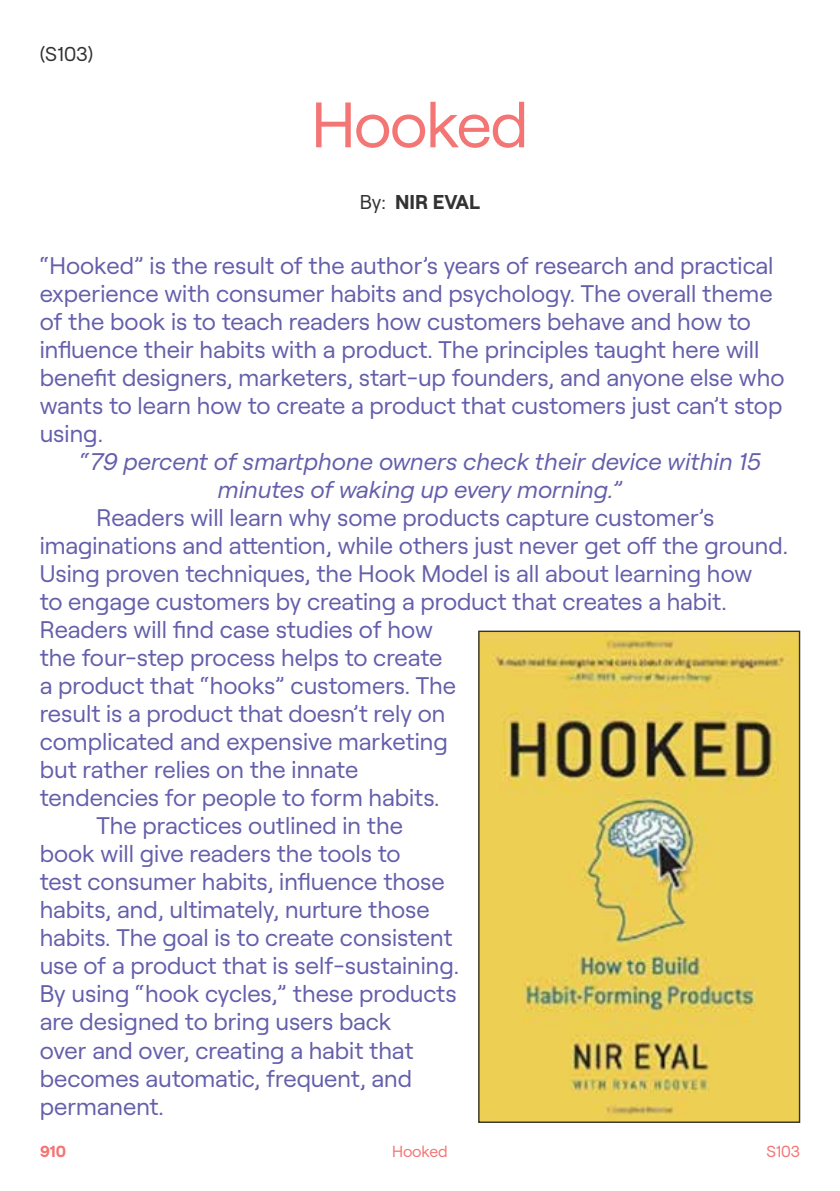
<style>
.page{position:relative;width:840px;height:1191px;background:#fff}
.page>*{position:absolute;margin:0;border:0;box-sizing:border-box;transform-origin:0 0}
.t1{font:64px "Roobert";letter-spacing:-.025em;color:#f37574}
.t2{font:24px/28px "Roobert";color:#645faa}
.t3{font:italic 24px/28px "Roobert";color:#645faa;text-align:center}
.t4{font:700 20px "Roobert";color:#333}
.t5{font:20px "Roobert";color:#333}
.t6{font:16px "Roobert";letter-spacing:-.01em;color:#f37574}
.t7{font:700 16px "Roobert";color:#f37574}
.s1{font-weight:400}
</style>
<div class="page">
<img style="left:480px;top:632px;width:317px;height:489px">
<div style="left:478px;top:630px;width:321px;height:493px;border:1px solid #333"></div>
<p class="t5" style="left:40px;top:39px;width:55px">(S103)</p>
<h1 class="t1" style="left:311px;top:77px;width:219px">Hooked</h1>
<p class="t4" style="left:359px;top:186px;width:122px"><span class="s1">By:</span> NIR EVAL</p>
<p class="t2" style="left:40px;top:250px;width:745px">“Hooked” is the result of the author’s years of research and practical experience with consumer habits and psychology. The overall theme of the book is to teach readers how customers behave and how to influence their habits with a product. The principles taught here will benefit designers, marketers, start-up founders, and anyone else who wants to learn how to create a product that customers just can’t stop using.</p>
<p class="t3" style="left:79px;top:446px;width:683px">“79 percent of smartphone owners check their device within 15 minutes of waking up every morning.”</p>
<p class="t2" style="left:96px;top:502px;width:619px">Readers will learn why some products capture customer’s</p>
<p class="t2" style="left:40px;top:530px;width:749px">imaginations and attention, while others just never get off the ground.</p>
<p class="t2" style="left:40px;top:558px;width:713px">Using proven techniques, the Hook Model is all about learning how</p>
<p class="t2" style="left:40px;top:586px;width:688px">to engage customers by creating a product that creates a habit.</p>
<p class="t2" style="left:40px;top:614px;width:394px">Readers will find case studies of how</p>
<p class="t2" style="left:40px;top:642px;width:404px">the four-step process helps to create</p>
<p class="t2" style="left:40px;top:670px;width:417px">a product that “hooks” customers. The</p>
<p class="t2" style="left:40px;top:698px;width:407px">result is a product that doesn’t rely on</p>
<p class="t2" style="left:40px;top:726px;width:409px">complicated and expensive marketing</p>
<p class="t2" style="left:40px;top:754px;width:320px">but rather relies on the innate</p>
<p class="t2" style="left:40px;top:782px;width:401px">tendencies for people to form habits.</p>
<p class="t2" style="left:96px;top:810px;width:308px">The practices outlined in the</p>
<p class="t2" style="left:40px;top:838px;width:362px">book will give readers the tools to</p>
<p class="t2" style="left:40px;top:866px;width:406px">test consumer habits, influence those</p>
<p class="t2" style="left:40px;top:894px;width:391px">habits, and, ultimately, nurture those</p>
<p class="t2" style="left:40px;top:922px;width:414px">habits. The goal is to create consistent</p>
<p class="t2" style="left:40px;top:950px;width:420px">use of a product that is self-sustaining.</p>
<p class="t2" style="left:40px;top:978px;width:418px">By using “hook cycles,” these products</p>
<p class="t2" style="left:40px;top:1006px;width:353px">are designed to bring users back</p>
<p class="t2" style="left:40px;top:1034px;width:375px">over and over, creating a habit that</p>
<p class="t2" style="left:40px;top:1062px;width:374px">becomes automatic, frequent, and</p>
<p class="t2" style="left:40px;top:1090px;width:126px">permanent.</p>
<p class="t7" style="left:40px;top:1138px;width:28px">910</p>
<p class="t6" style="left:392px;top:1139px;width:57px">Hooked</p>
<p class="t6" style="left:766px;top:1139px;width:35px">S103</p>
</div>
